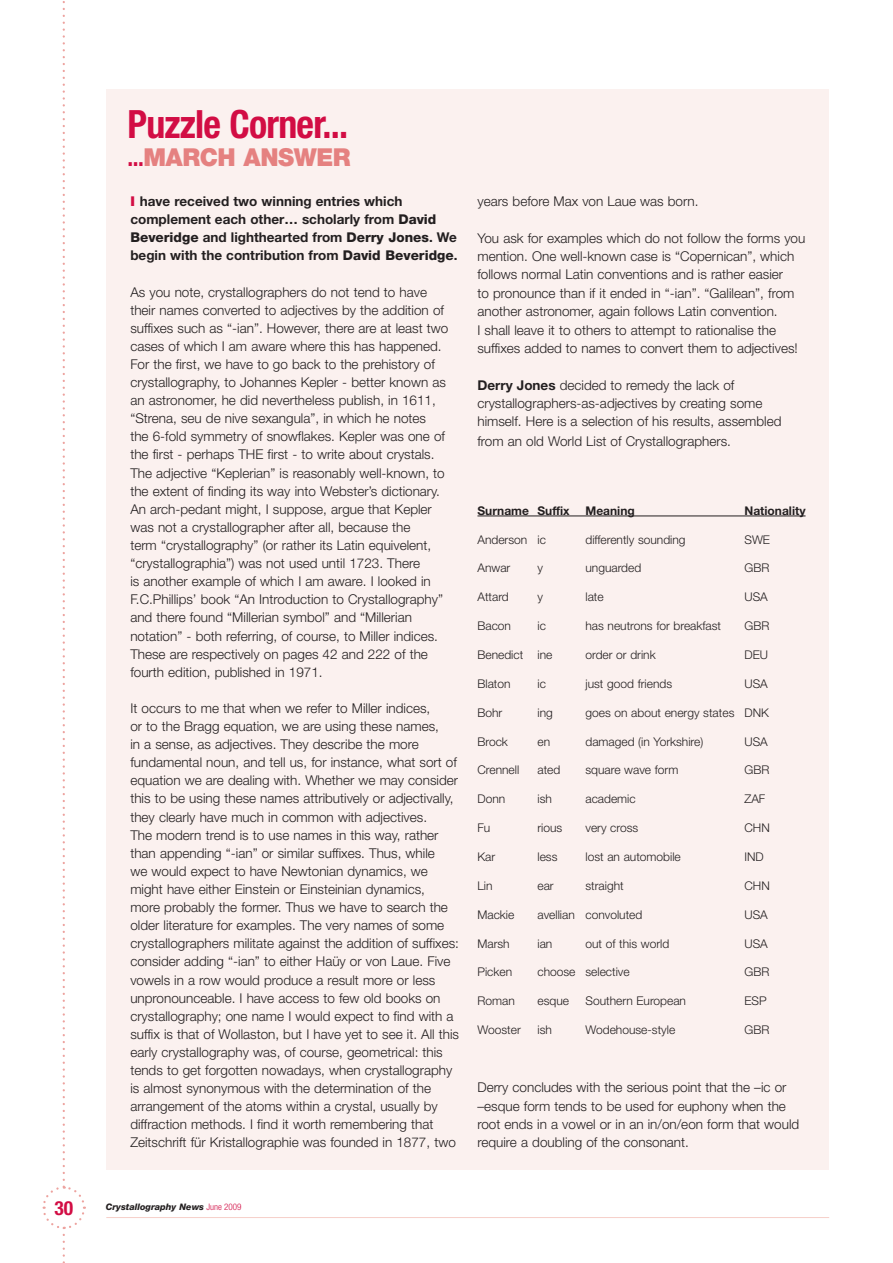
<style>
.page{position:relative;width:893px;height:1263px;background:#fff}
.page>*{position:absolute;margin:0;border:0;box-sizing:border-box;transform-origin:0 0}
.t1{font:700 condensed 39px "Helvetica Neue";letter-spacing:-.02em;color:#d20d44}
.t2{font:900 24.75px "Helvetica Neue";letter-spacing:-.02em;color:#e58180}
.t3{font:700 condensed 19.5px "Helvetica Neue";color:#d20d44}
.t4{font:300 13.5px/18.1px "Helvetica Neue";color:#231f20}
.t5{font:700 13.5px/18.1px "Helvetica Neue";color:#231f20}
.t6{font:300 12px "Helvetica Neue";color:#231f20}
.t7{font:700 12px "Helvetica Neue";color:#231f20}
.t8{font:italic 800 9px "Helvetica Neue";color:#231f20}
.s1{font-weight:700;font-stretch:condensed;color:#d20d44}
.s2{font-weight:900;color:#d20d44}
.s3{font-weight:800}
.s4{font-weight:700}
.s5{font-weight:300;font-style:normal;font-stretch:condensed;color:#d20d44}
</style>
<div class="page">
<hr style="left:106px;top:1217px;width:723px;height:1px;background:#f6cfc9">
<svg style="left:42px;top:1px;width:44px;height:1262px"></svg>
<div style="left:106px;top:89px;width:723px;height:1080px;background:#fbf1ef"></div>
<hr style="left:477px;top:516px;width:329px;height:1px;background:#231f20">
<h3 class="t3" style="left:54px;top:1196px;width:20px">30</h3>
<h1 class="t1" style="left:128px;top:100px;width:222px">Puzzle Corner...</h1>
<h2 class="t2" style="left:128px;top:143px;width:223px"><span class="s1">...</span>MARCH ANSWER</h2>
<p class="t5" style="left:130px;top:192px;width:328px"><span class="s2">I</span> have received two winning entries which complement each other… scholarly from <span class="s3">David Beveridge</span> and lighthearted from <span class="s3">Derry Jones</span>. We begin with the contribution from <span class="s3">David Beveridge</span>.</p>
<p class="t4" style="left:130px;top:282px;width:319px">As you note, crystallographers do not tend to have their names converted to adjectives by the addition of suffixes such as “-ian”. However, there are at least two cases of which I am aware where this has happened.<br>For the first, we have to go back to the prehistory of crystallography, to Johannes Kepler - better known as an astronomer, he did nevertheless publish, in 1611, “Strena, seu de nive sexangula”, in which he notes<br>the 6-fold symmetry of snowflakes. Kepler was one of the first - perhaps THE first - to write about crystals.<br>The adjective “Keplerian” is reasonably well-known, to the extent of finding its way into Webster’s dictionary.<br>An arch-pedant might, I suppose, argue that Kepler was not a crystallographer after all, because the<br>term “crystallography” (or rather its Latin equivelent, “crystallographia”) was not used until 1723. There<br>is another example of which I am aware. I looked in F.C.Phillips’ book “An Introduction to Crystallography” and there found “Millerian symbol” and “Millerian notation” - both referring, of course, to Miller indices.<br>These are respectively on pages 42 and 222 of the fourth edition, published in 1971.</p>
<p class="t4" style="left:130px;top:699px;width:330px">It occurs to me that when we refer to Miller indices,<br>or to the Bragg equation, we are using these names,<br>in a sense, as adjectives. They describe the more fundamental noun, and tell us, for instance, what sort of equation we are dealing with. Whether we may consider this to be using these names attributively or adjectivally, they clearly have much in common with adjectives.<br>The modern trend is to use names in this way, rather than appending “-ian” or similar suffixes. Thus, while<br>we would expect to have Newtonian dynamics, we might have either Einstein or Einsteinian dynamics,<br>more probably the former. Thus we have to search the older literature for examples. The very names of some crystallographers militate against the addition of suffixes: consider adding “-ian” to either Haüy or von Laue. Five vowels in a row would produce a result more or less unpronounceable. I have access to few old books on crystallography; one name I would expect to find with a suffix is that of Wollaston, but I have yet to see it. All this early crystallography was, of course, geometrical: this tends to get forgotten nowadays, when crystallography is almost synonymous with the determination of the arrangement of the atoms within a crystal, usually by diffraction methods. I find it worth remembering that Zeitschrift für Kristallographie was founded in 1877, two</p>
<p class="t4" style="left:477px;top:192px;width:223px">years before Max von Laue was born.</p>
<p class="t4" style="left:477px;top:229px;width:329px">You ask for examples which do not follow the forms you mention. One well-known case is “Copernican”, which follows normal Latin conventions and is rather easier<br>to pronounce than if it ended in “-ian”. “Galilean”, from another astronomer, again follows Latin convention.<br>I shall leave it to others to attempt to rationalise the suffixes added to names to convert them to adjectives!</p>
<p class="t4" style="left:477px;top:375px;width:306px"><span class="s4">Derry Jones</span> decided to remedy the lack of crystallographers-as-adjectives by creating some himself. Here is a selection of his results, assembled</p>
<p class="t4" style="left:477px;top:432px;width:255px">from an old World List of Crystallographers.</p>
<p class="t7" style="left:477px;top:503px;width:94px">Surname Suffix</p>
<p class="t7" style="left:585px;top:503px;width:51px">Meaning</p>
<p class="t7" style="left:744px;top:503px;width:63px">Nationality</p>
<p class="t6" style="left:477px;top:532px;width:70px">Anderson ic</p>
<p class="t6" style="left:585px;top:532px;width:102px">differently sounding</p>
<p class="t6" style="left:744px;top:532px;width:27px">SWE</p>
<p class="t6" style="left:477px;top:561px;width:34px">Anwar</p>
<p class="t6" style="left:537px;top:561px;width:7px">y</p>
<p class="t6" style="left:585px;top:561px;width:57px">unguarded</p>
<p class="t6" style="left:744px;top:561px;width:26px">GBR</p>
<p class="t6" style="left:477px;top:590px;width:33px">Attard</p>
<p class="t6" style="left:537px;top:590px;width:7px">y</p>
<p class="t6" style="left:585px;top:590px;width:20px">late</p>
<p class="t6" style="left:744px;top:590px;width:25px">USA</p>
<p class="t6" style="left:477px;top:618px;width:35px">Bacon</p>
<p class="t6" style="left:537px;top:618px;width:10px">ic</p>
<p class="t6" style="left:585px;top:618px;width:137px">has neutrons for breakfast</p>
<p class="t6" style="left:744px;top:618px;width:26px">GBR</p>
<p class="t6" style="left:477px;top:647px;width:76px">Benedict ine</p>
<p class="t6" style="left:585px;top:647px;width:72px">order or drink</p>
<p class="t6" style="left:744px;top:647px;width:25px">DEU</p>
<p class="t6" style="left:477px;top:676px;width:35px">Blaton</p>
<p class="t6" style="left:537px;top:676px;width:10px">ic</p>
<p class="t6" style="left:585px;top:676px;width:88px">just good friends</p>
<p class="t6" style="left:744px;top:676px;width:25px">USA</p>
<p class="t6" style="left:477px;top:705px;width:26px">Bohr</p>
<p class="t6" style="left:537px;top:705px;width:17px">ing</p>
<p class="t6" style="left:585px;top:705px;width:185px">goes on about energy states DNK</p>
<p class="t6" style="left:477px;top:734px;width:32px">Brock</p>
<p class="t6" style="left:537px;top:734px;width:14px">en</p>
<p class="t6" style="left:585px;top:734px;width:119px">damaged (in Yorkshire)</p>
<p class="t6" style="left:744px;top:734px;width:25px">USA</p>
<p class="t6" style="left:477px;top:763px;width:43px">Crennell</p>
<p class="t6" style="left:537px;top:763px;width:24px">ated</p>
<p class="t6" style="left:585px;top:763px;width:94px">square wave form</p>
<p class="t6" style="left:744px;top:763px;width:26px">GBR</p>
<p class="t6" style="left:477px;top:792px;width:29px">Donn</p>
<p class="t6" style="left:537px;top:792px;width:16px">ish</p>
<p class="t6" style="left:585px;top:792px;width:52px">academic</p>
<p class="t6" style="left:744px;top:792px;width:22px">ZAF</p>
<p class="t6" style="left:477px;top:820px;width:14px">Fu</p>
<p class="t6" style="left:537px;top:820px;width:26px">rious</p>
<p class="t6" style="left:585px;top:820px;width:54px">very cross</p>
<p class="t6" style="left:744px;top:820px;width:27px">CHN</p>
<p class="t6" style="left:477px;top:849px;width:19px">Kar</p>
<p class="t6" style="left:537px;top:849px;width:21px">less</p>
<p class="t6" style="left:585px;top:849px;width:97px">lost an automobile</p>
<p class="t6" style="left:744px;top:849px;width:21px">IND</p>
<p class="t6" style="left:477px;top:878px;width:17px">Lin</p>
<p class="t6" style="left:537px;top:878px;width:18px">ear</p>
<p class="t6" style="left:585px;top:878px;width:40px">straight</p>
<p class="t6" style="left:744px;top:878px;width:27px">CHN</p>
<p class="t6" style="left:477px;top:907px;width:38px">Mackie</p>
<p class="t6" style="left:537px;top:907px;width:106px">avellian convoluted</p>
<p class="t6" style="left:744px;top:907px;width:25px">USA</p>
<p class="t6" style="left:477px;top:936px;width:34px">Marsh</p>
<p class="t6" style="left:537px;top:936px;width:16px">ian</p>
<p class="t6" style="left:585px;top:936px;width:85px">out of this world</p>
<p class="t6" style="left:744px;top:936px;width:25px">USA</p>
<p class="t6" style="left:477px;top:965px;width:36px">Picken</p>
<p class="t6" style="left:537px;top:965px;width:94px">choose selective</p>
<p class="t6" style="left:744px;top:965px;width:26px">GBR</p>
<p class="t6" style="left:477px;top:993px;width:39px">Roman</p>
<p class="t6" style="left:537px;top:993px;width:33px">esque</p>
<p class="t6" style="left:585px;top:993px;width:102px">Southern European</p>
<p class="t6" style="left:744px;top:993px;width:24px">ESP</p>
<p class="t6" style="left:477px;top:1022px;width:45px">Wooster</p>
<p class="t6" style="left:537px;top:1022px;width:16px">ish</p>
<p class="t6" style="left:585px;top:1022px;width:91px">Wodehouse-style</p>
<p class="t6" style="left:744px;top:1022px;width:26px">GBR</p>
<p class="t4" style="left:477px;top:1078px;width:323px">Derry concludes with the serious point that the –ic or –esque form tends to be used for euphony when the root ends in a vowel or in an in/on/eon form that would require a doubling of the consonant.</p>
<p class="t8" style="left:106px;top:1201px;width:137px">Crystallography News <span class="s5">June 2009</span></p>
</div>
